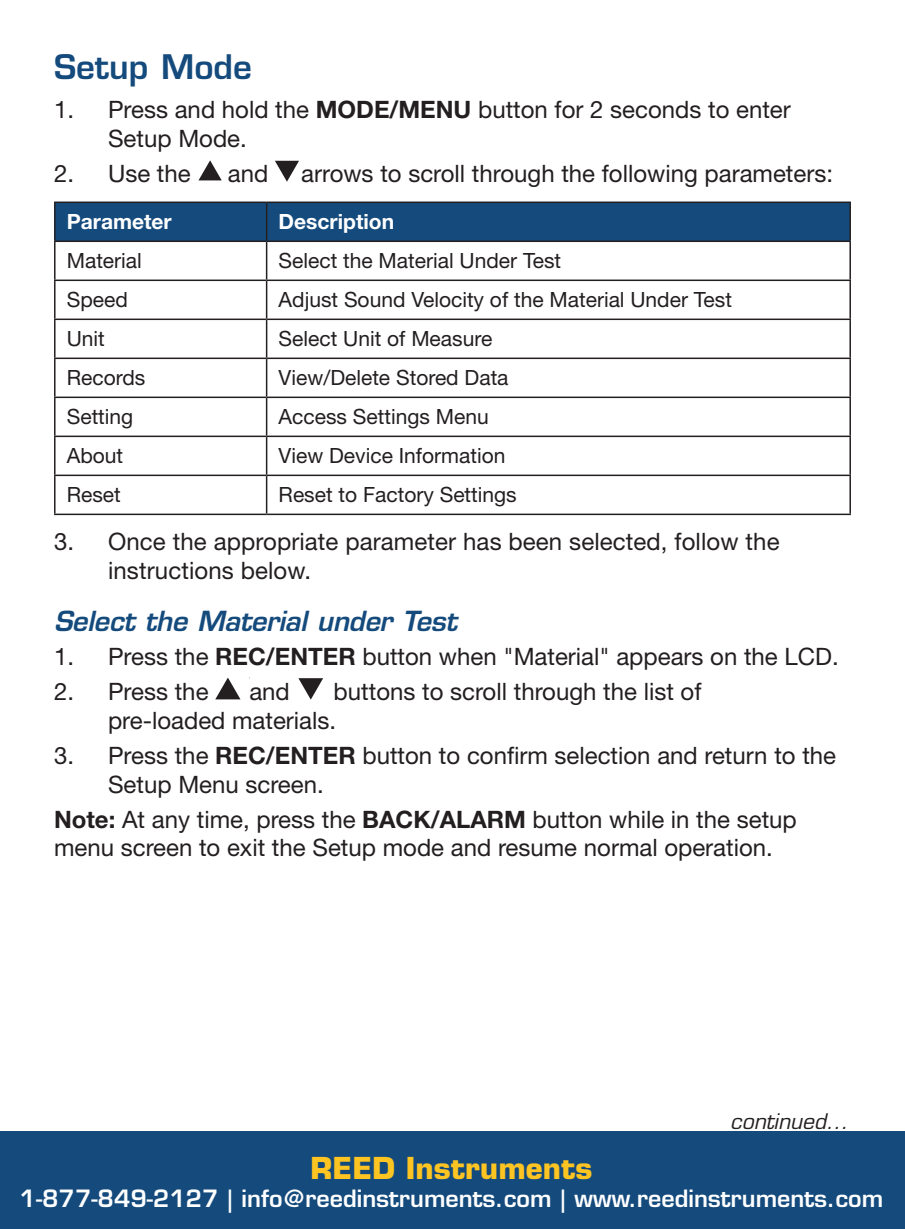
<style>
.page{position:relative;width:905px;height:1229px;background:#fff}
.page>*{position:absolute;margin:0;border:0;box-sizing:border-box;transform-origin:0 0}
.t1{font:600 33px "Eurostile LT Std";color:#144a7c}
.t2{font:700 29.4px "Eurostile LT Std";color:#fec422}
.t3{font:italic 600 27px "Eurostile LT Std";letter-spacing:-.01em;color:#144a7c}
.t4{font:24px/28.8px "Helvetica Neue LT Std";color:#231f20}
.t5{font:600 23.4px "Eurostile LT Std";color:#fff}
.t6{font:21px "Helvetica Neue LT Std";color:#231f20}
.t7{font:700 21px "Helvetica Neue LT Std";color:#fff}
.t8{font:italic 21px "Eurostile LT Std";color:#231f20}
.s1{font-weight:700}
</style>
<div class="page">
<svg style="left:198px;top:160px;width:24px;height:20px"></svg>
<svg style="left:275px;top:161px;width:24px;height:21px"></svg>
<div style="left:56px;top:203px;width:793px;height:37px;background:#144a7c"></div>
<hr style="left:54px;top:201px;width:212px;height:2px;background:#231f20">
<hr style="left:54px;top:203px;width:2px;height:37px;background:#231f20">
<hr style="left:266px;top:201px;width:584px;height:2px;background:#231f20">
<hr style="left:266px;top:203px;width:1px;height:37px;background:#231f20">
<hr style="left:849px;top:203px;width:1px;height:37px;background:#231f20">
<hr style="left:54px;top:240px;width:212px;height:2px;background:#231f20">
<hr style="left:54px;top:242px;width:2px;height:37px;background:#231f20">
<hr style="left:266px;top:240px;width:584px;height:2px;background:#231f20">
<hr style="left:266px;top:242px;width:1px;height:37px;background:#231f20">
<hr style="left:849px;top:242px;width:1px;height:37px;background:#231f20">
<hr style="left:54px;top:279px;width:212px;height:2px;background:#231f20">
<hr style="left:54px;top:281px;width:2px;height:37px;background:#231f20">
<hr style="left:266px;top:279px;width:584px;height:2px;background:#231f20">
<hr style="left:266px;top:281px;width:1px;height:37px;background:#231f20">
<hr style="left:849px;top:281px;width:1px;height:37px;background:#231f20">
<hr style="left:54px;top:318px;width:212px;height:2px;background:#231f20">
<hr style="left:54px;top:320px;width:2px;height:37px;background:#231f20">
<hr style="left:266px;top:318px;width:584px;height:2px;background:#231f20">
<hr style="left:266px;top:320px;width:1px;height:37px;background:#231f20">
<hr style="left:849px;top:320px;width:1px;height:37px;background:#231f20">
<hr style="left:54px;top:357px;width:212px;height:2px;background:#231f20">
<hr style="left:54px;top:359px;width:2px;height:37px;background:#231f20">
<hr style="left:266px;top:357px;width:584px;height:2px;background:#231f20">
<hr style="left:266px;top:359px;width:1px;height:37px;background:#231f20">
<hr style="left:849px;top:359px;width:1px;height:37px;background:#231f20">
<hr style="left:54px;top:396px;width:212px;height:2px;background:#231f20">
<hr style="left:54px;top:398px;width:2px;height:37px;background:#231f20">
<hr style="left:266px;top:396px;width:584px;height:2px;background:#231f20">
<hr style="left:266px;top:398px;width:1px;height:37px;background:#231f20">
<hr style="left:849px;top:398px;width:1px;height:37px;background:#231f20">
<hr style="left:54px;top:435px;width:212px;height:2px;background:#231f20">
<hr style="left:54px;top:437px;width:2px;height:37px;background:#231f20">
<hr style="left:266px;top:435px;width:584px;height:2px;background:#231f20">
<hr style="left:266px;top:437px;width:1px;height:37px;background:#231f20">
<hr style="left:849px;top:437px;width:1px;height:37px;background:#231f20">
<hr style="left:54px;top:474px;width:212px;height:2px;background:#231f20">
<hr style="left:54px;top:476px;width:2px;height:37px;background:#231f20">
<hr style="left:266px;top:474px;width:584px;height:2px;background:#231f20">
<hr style="left:266px;top:476px;width:1px;height:37px;background:#231f20">
<hr style="left:849px;top:476px;width:1px;height:37px;background:#231f20">
<hr style="left:54px;top:513px;width:212px;height:2px;background:#231f20">
<hr style="left:266px;top:513px;width:584px;height:2px;background:#231f20">
<svg style="left:215px;top:678px;width:25px;height:21px"></svg>
<svg style="left:298px;top:678px;width:25px;height:21px"></svg>
<div style="left:0;top:1131px;width:904px;height:97px;background:#144a7c"></div>
<h1 class="t1" style="left:54px;top:46px;width:199px">Setup Mode</h1>
<p class="t4" style="left:108px;top:95px;width:684px;text-indent:-54px">1. Press and hold the <span class="s1">MODE/MENU</span> button for 2 seconds to enter<br>Setup Mode.</p>
<p class="t4" style="left:54px;top:159px;width:138px">2. Use the</p>
<p class="t4" style="left:228px;top:159px;width:42px">and</p>
<p class="t4" style="left:301px;top:159px;width:533px">arrows to scroll through the following parameters:</p>
<p class="t7" style="left:67px;top:209px;width:106px">Parameter</p>
<p class="t7" style="left:278px;top:209px;width:117px">Description</p>
<p class="t6" style="left:67px;top:248px;width:77px">Material</p>
<p class="t6" style="left:278px;top:248px;width:284px">Select the Material Under Test</p>
<p class="t6" style="left:67px;top:287px;width:63px">Speed</p>
<p class="t6" style="left:278px;top:287px;width:455px">Adjust Sound Velocity of the Material Under Test</p>
<p class="t6" style="left:67px;top:326px;width:40px">Unit</p>
<p class="t6" style="left:278px;top:326px;width:215px">Select Unit of Measure</p>
<p class="t6" style="left:67px;top:365px;width:80px">Records</p>
<p class="t6" style="left:278px;top:365px;width:231px">View/Delete Stored Data</p>
<p class="t6" style="left:67px;top:404px;width:68px">Setting</p>
<p class="t6" style="left:278px;top:404px;width:212px">Access Settings Menu</p>
<p class="t6" style="left:67px;top:443px;width:58px">About</p>
<p class="t6" style="left:278px;top:443px;width:228px">View Device Information</p>
<p class="t6" style="left:67px;top:482px;width:56px">Reset</p>
<p class="t6" style="left:278px;top:482px;width:240px">Reset to Factory Settings</p>
<p class="t4" style="left:108px;top:526px;width:673px;text-indent:-54px">3. Once the appropriate parameter has been selected, follow the instructions below.</p>
<p class="t3" style="left:54px;top:604px;width:404px">Select the Material under Test</p>
<p class="t4" style="left:54px;top:642px;width:786px">1. Press the <span class="s1">REC/ENTER</span> button when "Material" appears on the LCD.</p>
<p class="t4" style="left:54px;top:677px;width:156px">2. Press the</p>
<p class="t4" style="left:249px;top:677px;width:42px">and</p>
<p class="t4" style="left:108px;top:677px;width:595px;text-indent:225px">buttons to scroll through the list of pre-loaded materials.</p>
<p class="t4" style="left:108px;top:740px;width:729px;text-indent:-54px">3. Press the <span class="s1">REC/ENTER</span> button to confirm selection and return to the<br>Setup Menu screen.</p>
<p class="t4" style="left:54px;top:804px;width:744px"><span class="s1">Note:</span> At any time, press the <span class="s1">BACK/ALARM</span> button while in the setup menu screen to exit the Setup mode and resume normal operation.</p>
<p class="t8" style="left:730px;top:1108px;width:119px">continued...</p>
<p class="t2" style="left:310px;top:1149px;width:283px">REED Instruments</p>
<p class="t5" style="left:20px;top:1183px;width:865px">1-877-849-2127 | info@reedinstruments.com | www.reedinstruments.com</p>
</div>
